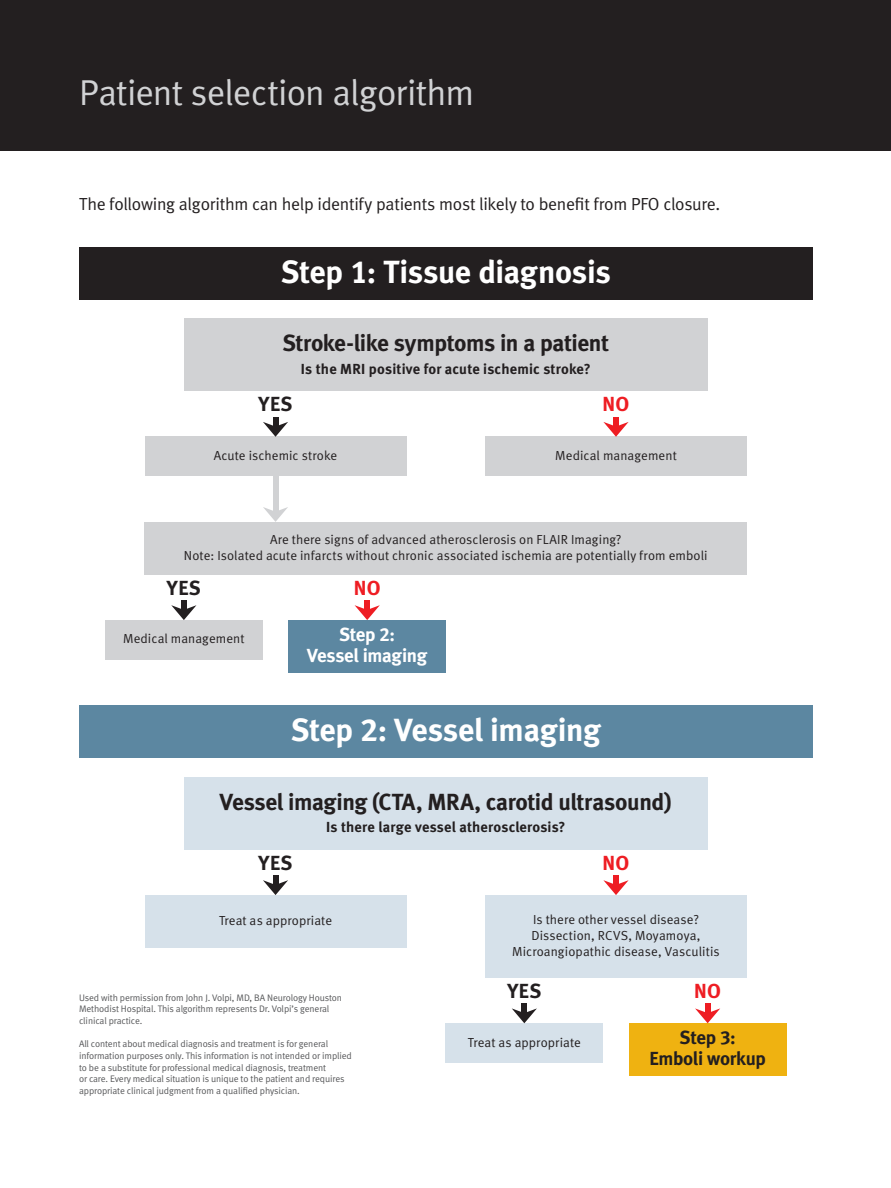
<style>
.page{position:relative;width:891px;height:1188px;background:#fff}
.page>*{position:absolute;margin:0;border:0;box-sizing:border-box;transform-origin:0 0}
.t1{font:36px "Meta Normal LF";letter-spacing:-.02em;color:#d1d2d4}
.t2{font:31.95px "Meta Bold LF";letter-spacing:-.01em;color:#fff}
.t3{font:23.25px "Meta Bold LF";letter-spacing:-.02em;color:#231f20}
.t4{font:20.4px "Meta Bold LF";letter-spacing:.025em;color:#231f20}
.t5{font:20.4px "Meta Bold LF";letter-spacing:.02em;color:#ee1d23}
.t6{font:18.9px/20.4px "Meta Bold LF";letter-spacing:-.015em;color:#fff;text-align:center}
.t7{font:18.9px/20.4px "Meta Bold LF";letter-spacing:-.015em;color:#231f20;text-align:center}
.t8{font:17.4px "Meta Normal LF";letter-spacing:-.015em;color:#231f20}
.t9{font:14.55px "Meta Bold LF";letter-spacing:.01em;color:#231f20}
.t10{font:13.05px/16px "Meta Normal LF";letter-spacing:.01em;color:#231f20;text-align:center}
.t11{font:9.45px/11.7px "Meta Normal LF";letter-spacing:-.01em;color:#57585a}
</style>
<div class="page">
<div style="left:0;top:0;width:891px;height:151px;background:#231f20"></div>
<div style="left:79px;top:247px;width:733px;height:52px;background:#231f20"></div>
<div style="left:79px;top:705px;width:733px;height:53px;background:#5c87a1"></div>
<div style="left:184px;top:319px;width:524px;height:72px;background:#d1d2d4"></div>
<div style="left:184px;top:777px;width:524px;height:72px;background:#d6e1ea"></div>
<div style="left:145px;top:437px;width:261px;height:39px;background:#d1d2d4"></div>
<div style="left:145px;top:895px;width:261px;height:52px;background:#d6e1ea"></div>
<div style="left:145px;top:522px;width:602px;height:52px;background:#d1d2d4"></div>
<div style="left:485px;top:437px;width:262px;height:39px;background:#d1d2d4"></div>
<div style="left:485px;top:895px;width:262px;height:82px;background:#d6e1ea"></div>
<div style="left:289px;top:620px;width:157px;height:52px;background:#5c87a1"></div>
<div style="left:105px;top:620px;width:157px;height:39px;background:#d1d2d4"></div>
<div style="left:629px;top:1023px;width:157px;height:53px;background:#efb211"></div>
<div style="left:446px;top:1023px;width:157px;height:40px;background:#d6e1ea"></div>
<svg style="left:695px;top:1008px;width:25px;height:15px"></svg>
<div style="left:705px;top:1004px;width:5px;height:10px;background:#ee1d23"></div>
<svg style="left:512px;top:1008px;width:25px;height:15px"></svg>
<div style="left:522px;top:1004px;width:5px;height:10px;background:#231f20"></div>
<svg style="left:603px;top:880px;width:26px;height:15px"></svg>
<div style="left:613px;top:875px;width:6px;height:11px;background:#ee1d23"></div>
<svg style="left:263px;top:880px;width:25px;height:15px"></svg>
<div style="left:273px;top:875px;width:5px;height:11px;background:#231f20"></div>
<svg style="left:171px;top:605px;width:25px;height:15px"></svg>
<div style="left:181px;top:600px;width:6px;height:11px;background:#231f20"></div>
<svg style="left:263px;top:507px;width:25px;height:15px"></svg>
<div style="left:273px;top:476px;width:5px;height:37px;background:#d1d2d4"></div>
<svg style="left:263px;top:422px;width:25px;height:15px"></svg>
<div style="left:273px;top:417px;width:5px;height:11px;background:#231f20"></div>
<svg style="left:603px;top:422px;width:26px;height:15px"></svg>
<div style="left:613px;top:417px;width:6px;height:11px;background:#ee1d23"></div>
<svg style="left:355px;top:605px;width:25px;height:15px"></svg>
<div style="left:364px;top:600px;width:6px;height:11px;background:#ee1d23"></div>
<p class="t1" style="left:79px;top:72px;width:397px">Patient selection algorithm</p>
<p class="t8" style="left:79px;top:194px;width:643px">The following algorithm can help identify patients most likely to benefit from PFO closure.</p>
<p class="t2" style="left:281px;top:253px;width:332px">Step 1: Tissue diagnosis</p>
<p class="t3" style="left:282px;top:330px;width:328px">Stroke-like symptoms in a patient</p>
<p class="t9" style="left:301px;top:360px;width:291px">Is the MRI positive for acute ischemic stroke?</p>
<p class="t4" style="left:259px;top:392px;width:35px">YES</p>
<p class="t10" style="left:214px;top:447px;width:125px">Acute ischemic stroke</p>
<p class="t5" style="left:603px;top:392px;width:28px">NO</p>
<p class="t10" style="left:555px;top:447px;width:123px">Medical management</p>
<p class="t10" style="left:184px;top:531px;width:525px">Are there signs of advanced atherosclerosis on FLAIR Imaging?<br>Note: Isolated acute infarcts without chronic associated ischemia are potentially from emboli</p>
<p class="t4" style="left:167px;top:575px;width:35px">YES</p>
<p class="t10" style="left:123px;top:631px;width:123px">Medical management</p>
<p class="t5" style="left:354px;top:575px;width:28px">NO</p>
<p class="t6" style="left:307px;top:624px;width:121px">Step 2:<br>Vessel imaging</p>
<p class="t2" style="left:291px;top:711px;width:311px">Step 2: Vessel imaging</p>
<p class="t3" style="left:220px;top:788px;width:453px">Vessel imaging (CTA, MRA, carotid ultrasound)</p>
<p class="t9" style="left:326px;top:818px;width:241px">Is there large vessel atherosclerosis?</p>
<p class="t4" style="left:259px;top:850px;width:35px">YES</p>
<p class="t10" style="left:219px;top:912px;width:114px">Treat as appropriate</p>
<p class="t11" style="left:79px;top:992px;width:265px">Used with permission from John J. Volpi, MD, BA Neurology Houston<br>Methodist Hospital. This algorithm represents Dr. Volpi’s general clinical practice.</p>
<p class="t11" style="left:79px;top:1038px;width:274px">All content about medical diagnosis and treatment is for general information purposes only. This information is not intended or implied to be a substitute for professional medical diagnosis, treatment<br>or care. Every medical situation is unique to the patient and requires appropriate clinical judgment from a qualified physician.</p>
<p class="t5" style="left:603px;top:850px;width:28px">NO</p>
<p class="t10" style="left:533px;top:911px;width:167px">Is there other vessel disease?</p>
<p class="t10" style="left:512px;top:927px;width:209px">Dissection, RCVS, Moyamoya,<br>Microangiopathic disease, Vasculitis</p>
<p class="t4" style="left:507px;top:979px;width:35px">YES</p>
<p class="t10" style="left:468px;top:1034px;width:114px">Treat as appropriate</p>
<p class="t5" style="left:694px;top:979px;width:28px">NO</p>
<p class="t7" style="left:649px;top:1027px;width:118px">Step 3:<br>Emboli workup</p>
</div>
